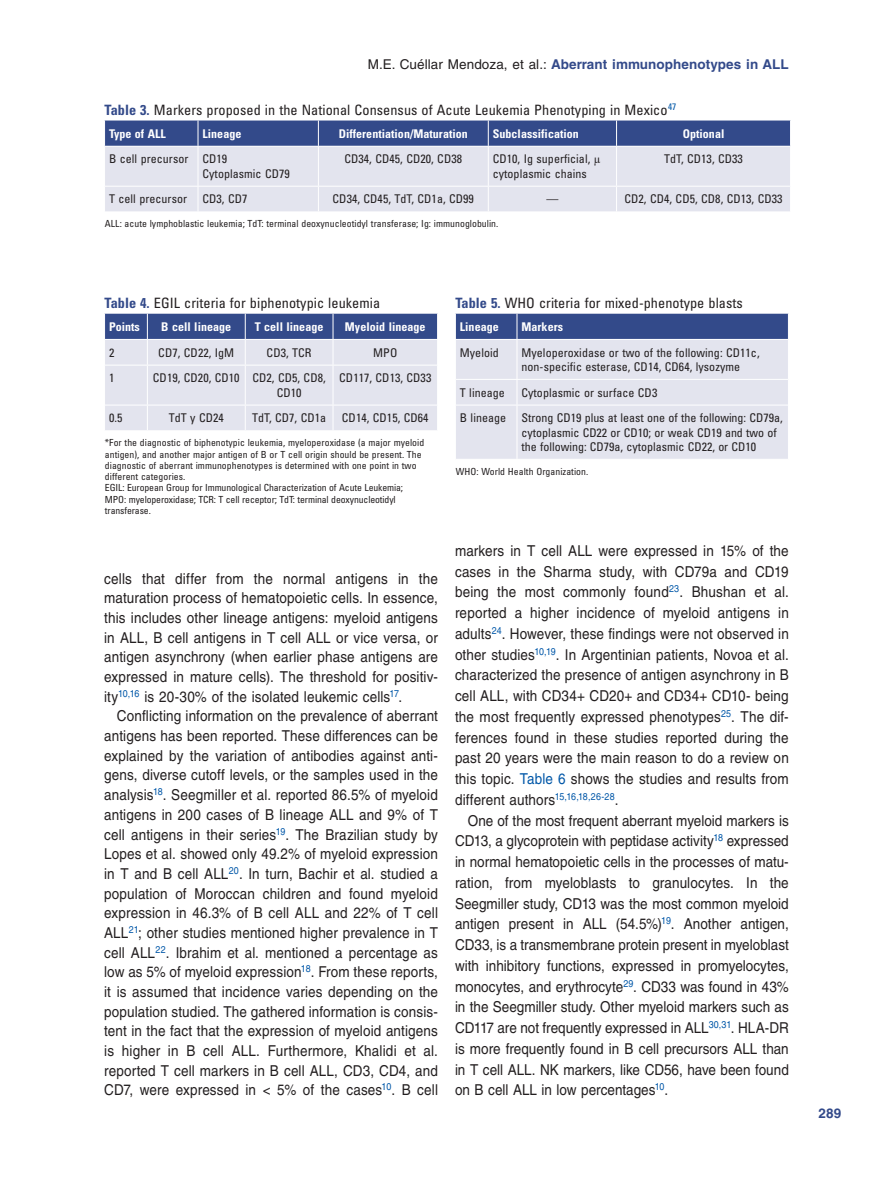
<style>
.page{position:relative;width:893px;height:1191px;background:#fff}
.page>*{position:absolute;margin:0;border:0;box-sizing:border-box;transform-origin:0 0}
.TX{font:15px/19.6px "Helvetica LT Std";letter-spacing:.01em;color:#231f20;text-align:justify;scale:.9 1}
.TT{font:condensed 14.25px "Univers LT Std";letter-spacing:.005em;color:#231f20}
.t1{font:700 13.5px "Helvetica LT Std";letter-spacing:.005em;color:#334a8a}
.TB{font:condensed 12px/14.2px "Univers LT Std";letter-spacing:.005em;color:#231f20}
.TBL{font:condensed 12px/14.2px "Univers LT Std";color:#231f20}
.TCH{font:700 condensed 12px "Univers LT Std";letter-spacing:.005em;color:#fff}
.TFN{font:condensed 9.75px/11.2px "Univers LT Std";letter-spacing:.005em;color:#231f20}
.s1{font-weight:400;color:#231f20}
.s2{font-weight:700;color:#334a8a}
.s3{font-family:"Times New Roman";font-stretch:normal}
.s4{color:#0157a8}
</style>
<div class="page">
<div style="left:105px;top:147px;width:685px;height:64px;background:#e3e4ee"></div>
<hr style="left:198px;top:147px;width:1px;height:39px;background:#fff">
<hr style="left:318px;top:147px;width:1px;height:39px;background:#fff">
<hr style="left:488px;top:147px;width:1px;height:39px;background:#fff">
<hr style="left:616px;top:147px;width:1px;height:39px;background:#fff">
<svg style="left:198px;top:187px;width:1px;height:24px"></svg>
<svg style="left:318px;top:187px;width:1px;height:24px"></svg>
<svg style="left:488px;top:187px;width:1px;height:24px"></svg>
<svg style="left:616px;top:187px;width:1px;height:24px"></svg>
<hr style="left:105px;top:186px;width:93px;height:1px;background:#fff">
<hr style="left:198px;top:186px;width:120px;height:1px;background:#fff">
<hr style="left:318px;top:186px;width:170px;height:1px;background:#fff">
<hr style="left:488px;top:186px;width:128px;height:1px;background:#fff">
<hr style="left:616px;top:186px;width:174px;height:1px;background:#fff">
<svg style="left:104px;top:120px;width:687px;height:26px;background:#3a518e"></svg>
<svg style="left:105px;top:314px;width:333px;height:116px;background:#bdc3d8"></svg>
<hr style="left:104px;top:339px;width:43px;height:1px;background:#fff">
<hr style="left:147px;top:339px;width:98px;height:1px;background:#fff">
<hr style="left:245px;top:339px;width:88px;height:1px;background:#fff">
<hr style="left:333px;top:339px;width:105px;height:1px;background:#fff">
<svg style="left:455px;top:314px;width:333px;height:145px;background:#c5cadd"></svg>
<hr style="left:455px;top:339px;width:62px;height:1px;background:#fff">
<hr style="left:517px;top:339px;width:272px;height:1px;background:#fff">
<p class="t1" style="left:368px;top:56px;width:423px"><span class="s1">M.E. Cuéllar Mendoza, et al.:</span> Aberrant immunophenotypes in ALL</p>
<p class="TT" style="left:105px;top:100px;width:573px"><span class="s2">Table 3.</span> Markers proposed in the National Consensus of Acute Leukemia Phenotyping in Mexico<sup>47</sup></p>
<p class="TCH" style="left:109px;top:126px;width:58px">Type of ALL</p>
<p class="TCH" style="left:202px;top:126px;width:40px">Lineage</p>
<p class="TCH" style="left:339px;top:126px;width:131px">Differentiation/Maturation</p>
<p class="TCH" style="left:493px;top:126px;width:88px">Subclassification</p>
<p class="TCH" style="left:683px;top:126px;width:43px">Optional</p>
<p class="TB" style="left:109px;top:152px;width:81px">B cell precursor</p>
<p class="TB" style="left:202px;top:152px;width:26px">CD19</p>
<p class="TB" style="left:202px;top:166px;width:89px">Cytoplasmic CD79</p>
<p class="TB" style="left:344px;top:152px;width:119px">CD34, CD45, CD20, CD38</p>
<p class="TB" style="left:493px;top:152px;width:110px">CD10, Ig superficial, <span class="s3">µ </span>cytoplasmic chains</p>
<p class="TB" style="left:664px;top:152px;width:80px">TdT, CD13, CD33</p>
<p class="TBL" style="left:109px;top:192px;width:80px">T cell precursor</p>
<p class="TBL" style="left:202px;top:192px;width:46px">CD3, CD7</p>
<p class="TBL" style="left:333px;top:192px;width:143px">CD34, CD45, TdT, CD1a, CD99</p>
<p class="TBL" style="left:546px;top:192px;width:13px">—</p>
<p class="TBL" style="left:624px;top:192px;width:160px">CD2, CD4, CD5, CD8, CD13, CD33</p>
<p class="TFN" style="left:105px;top:218px;width:395px">ALL: acute lymphoblastic leukemia; TdT: terminal deoxynucleotidyl transferase; Ig: immunoglobulin.</p>
<p class="TT" style="left:105px;top:294px;width:277px"><span class="s2">Table 4.</span> EGIL criteria for biphenotypic leukemia</p>
<p class="TCH" style="left:109px;top:319px;width:32px">Points</p>
<p class="TCH" style="left:161px;top:319px;width:71px">B cell lineage</p>
<p class="TCH" style="left:255px;top:319px;width:70px">T cell lineage</p>
<p class="TCH" style="left:345px;top:319px;width:82px">Myeloid lineage</p>
<p class="TB" style="left:109px;top:345px;width:7px">2</p>
<p class="TB" style="left:158px;top:345px;width:77px">CD7, CD22, IgM</p>
<p class="TB" style="left:267px;top:345px;width:47px">CD3, TCR</p>
<p class="TB" style="left:373px;top:345px;width:26px">MPO</p>
<p class="TB" style="left:109px;top:371px;width:7px">1</p>
<p class="TB" style="left:153px;top:371px;width:88px">CD19, CD20, CD10</p>
<p class="TB" style="left:252px;top:371px;width:75px;text-align:center">CD2, CD5, CD8,<br>CD10</p>
<p class="TB" style="left:339px;top:371px;width:94px">CD117, CD13, CD33</p>
<p class="TBL" style="left:109px;top:411px;width:15px">0.5</p>
<p class="TBL" style="left:169px;top:411px;width:57px">TdT y CD24</p>
<p class="TBL" style="left:252px;top:411px;width:76px">TdT, CD7, CD1a</p>
<p class="TBL" style="left:342px;top:411px;width:88px">CD14, CD15, CD64</p>
<p class="TFN" style="left:105px;top:437px;width:321px">*For the diagnostic of biphenotypic leukemia, myeloperoxidase (a major myeloid antigen), and another major antigen of B or T cell origin should be present. The diagnostic of aberrant immunophenotypes is determined with one point in two different categories.</p>
<p class="TFN" style="left:105px;top:482px;width:300px">EGIL: European Group for Immunological Characterization of Acute Leukemia;<br>MPO: myeloperoxidase; TCR: T cell receptor; TdT: terminal deoxynucleotidyl transferase.</p>
<p class="TX" style="left:104px;top:568px;width:372px">cells that differ from the normal antigens in the maturation process of hematopoietic cells. In essence, this includes other lineage antigens: myeloid antigens in ALL, B cell antigens in T cell ALL or vice versa, or antigen asynchrony (when earlier phase antigens are expressed in mature cells). The threshold for positiv&shy;ity<sup>10,16</sup> is 20-30% of the isolated leukemic cells<sup>17</sup>.</p>
<p class="TX" style="left:104px;top:706px;width:372px;text-indent:13px">Conflicting information on the prevalence of aberrant antigens has been reported. These differences can be explained by the variation of antibodies against anti&shy;gens, diverse cutoff levels, or the samples used in the analysis<sup>18</sup>. Seegmiller et al. reported 86.5% of myeloid antigens in 200 cases of B lineage ALL and 9% of T cell antigens in their series<sup>19</sup>. The Brazilian study by Lopes et al. showed only 49.2% of myeloid expression in T and B cell ALL<sup>20</sup>. In turn, Bachir et al. studied a population of Moroccan children and found myeloid expression in 46.3% of B cell ALL and 22% of T cell ALL<sup>21</sup>; other studies mentioned higher prevalence in T cell ALL<sup>22</sup>. Ibrahim et al. mentioned a percentage as low as 5% of myeloid expression<sup>18</sup>. From these reports, it is assumed that incidence varies depending on the population studied. The gathered information is consis&shy;tent in the fact that the expression of myeloid antigens is higher in B cell ALL. Furthermore, Khalidi et al. reported T cell markers in B cell ALL, CD3, CD4, and CD7, were expressed in &lt; 5% of the cases<sup>10</sup>. B cell</p>
<p class="TT" style="left:455px;top:294px;width:289px"><span class="s2">Table 5.</span> WHO criteria for mixed-phenotype blasts</p>
<p class="TCH" style="left:460px;top:319px;width:40px">Lineage</p>
<p class="TCH" style="left:521px;top:319px;width:43px">Markers</p>
<p class="TB" style="left:460px;top:345px;width:40px">Myeloid</p>
<p class="TB" style="left:521px;top:345px;width:240px">Myeloperoxidase or two of the following: CD11c, non-specific esterase, CD14, CD64, lysozyme</p>
<p class="TB" style="left:460px;top:385px;width:47px">T lineage</p>
<p class="TB" style="left:521px;top:385px;width:137px">Cytoplasmic or surface CD3</p>
<p class="TBL" style="left:460px;top:411px;width:48px">B lineage</p>
<p class="TBL" style="left:521px;top:411px;width:263px">Strong CD19 plus at least one of the following: CD79a, cytoplasmic CD22 or CD10; or weak CD19 and two of the following: CD79a, cytoplasmic CD22, or CD10</p>
<p class="TFN" style="left:456px;top:465px;width:134px">WHO: World Health Organization.</p>
<p class="TX" style="left:455px;top:540px;width:372px;line-height:20.7px">markers in T cell ALL were expressed in 15% of the cases in the Sharma study, with CD79a and CD19 being the most commonly found<sup>23</sup>. Bhushan et al. reported a higher incidence of myeloid antigens in adults<sup>24</sup>. However, these findings were not observed in other studies<sup>10,19</sup>. In Argentinian patients, Novoa et al. characterized the presence of antigen asynchrony in B cell ALL, with CD34+ CD20+ and CD34+ CD10- being the most frequently expressed phenotypes<sup>25</sup>. The dif&shy;ferences found in these studies reported during the past 20 years were the main reason to do a review on this topic. <span class="s4">Table 6</span> shows the studies and results from different authors<sup>15,16,18,26-28</sup>.</p>
<p class="TX" style="left:455px;top:810px;width:372px;line-height:20.7px;text-indent:13px">One of the most frequent aberrant myeloid markers is CD13, a glycoprotein with peptidase activity<sup>18</sup> expressed in normal hematopoietic cells in the processes of matu&shy;ration, from myeloblasts to granulocytes. In the Seegmiller study, CD13 was the most common myeloid antigen present in ALL (54.5%)<sup>19</sup>. Another antigen, CD33, is a transmembrane protein present in myeloblast with inhibitory functions, expressed in promyelocytes, monocytes, and erythrocyte<sup>29</sup>. CD33 was found in 43% in the Seegmiller study. Other myeloid markers such as CD117 are not frequently expressed in ALL<sup>30,31</sup>. HLA-DR is more frequently found in B cell precursors ALL than in T cell ALL. NK markers, like CD56, have been found on B cell ALL in low percentages<sup>10</sup>.</p>
<p class="t1" style="left:819px;top:1104px;width:24px">289</p>
</div>
